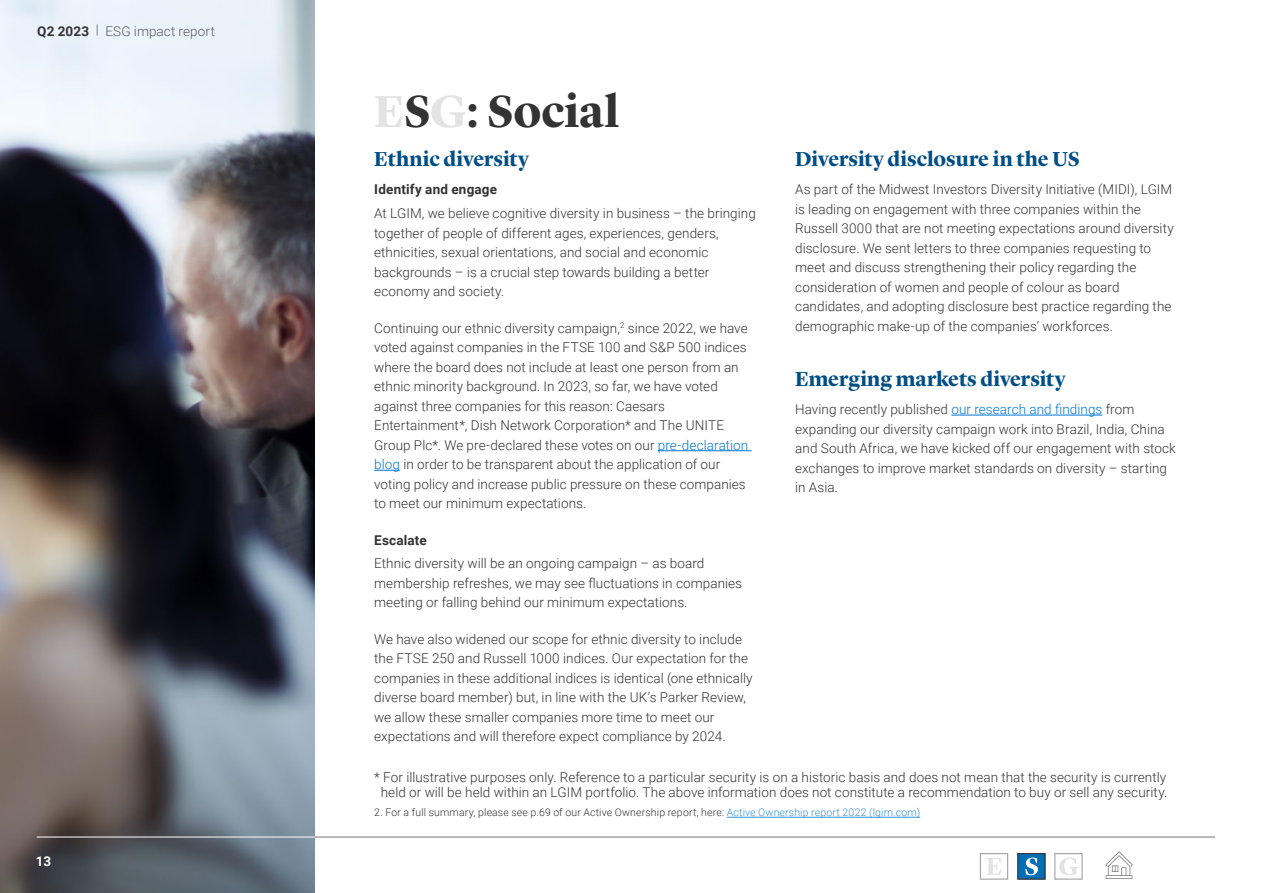
<style>
.page{position:relative;width:1263px;height:893px;background:#fff}
.page>*{position:absolute;margin:0;border:0;box-sizing:border-box;transform-origin:0 0}
.t1{font:700 46.5px "Lyon Display";color:#333}
.t2{font:700 21px "Lyon Display";color:#004e86}
.t3{font:300 13.5px/19.5px "Roboto";letter-spacing:.005em;color:#333}
.t4{font:700 13.5px "Roboto";letter-spacing:.015em;color:#333}
.t5{font:300 13.5px "Roboto";letter-spacing:.01em;color:#5c5c5c}
.t6{font:700 13.5px "Roboto";color:#fff}
.t7{font:300 10.5px "Roboto";letter-spacing:.015em;color:#333}
.s1{font-weight:700;color:#333}
.s2{color:#e3e3e3}
.s3{color:#0076d6}
.s4{color:#3391de}
</style>
<div class="page">
<hr style="left:37px;top:837px;width:1178px;height:1px;background:#737373">
<hr style="left:1106px;top:875px;width:26px;height:4px;background:#999">
<hr style="left:1106px;top:876px;width:26px;height:2px;background:#737373">
<svg style="left:1105px;top:851px;width:28px;height:25px"></svg>
<div style="left:980px;top:853px;width:28px;height:27px;border:1px solid #a3a3a3"></div>
<svg style="left:986px;top:858px;width:15px;height:17px"></svg>
<div style="left:1054px;top:853px;width:29px;height:27px;border:1px solid #a3a3a3"></div>
<svg style="left:1059px;top:857px;width:19px;height:18px"></svg>
<div style="left:1017px;top:853px;width:28px;height:27px;background:#006fb8;border:1px solid #333"></div>
<svg style="left:1025px;top:857px;width:13px;height:18px"></svg>
<img style="left:0;top:0;width:315px;height:893px">
<hr style="left:658px;top:450px;width:94px;height:1px;background:#0076d6">
<svg style="left:374px;top:470px;width:26px;height:1px"></svg>
<hr style="left:951px;top:415px;width:151px;height:1px;background:#0076d6">
<hr style="left:37px;top:837px;width:278px;height:1px;background:#fff">
<hr style="left:727px;top:817px;width:193px;height:1px;background:#3391de">
<p class="t5" style="left:37px;top:21px;width:179px"><span class="s1">Q2 2023</span> | ESG impact report</p>
<p class="t6" style="left:36px;top:852px;width:17px">13</p>
<h1 class="t1" style="left:374px;top:76px;width:246px"><span class="s2">E</span>S<span class="s2">G</span>: Social</h1>
<h2 class="t2" style="left:374px;top:144px;width:156px">Ethnic diversity</h2>
<p class="t4" style="left:374px;top:180px;width:124px">Identify and engage</p>
<p class="t3" style="left:374px;top:203px;width:383px">At LGIM, we believe cognitive diversity in business – the bringing together of people of different ages, experiences, genders, ethnicities, sexual orientations, and social and economic backgrounds – is a crucial step towards building a better economy and society.</p>
<p class="t3" style="left:374px;top:318px;width:376px">Continuing our ethnic diversity campaign,<sup>2</sup> since 2022, we have voted against companies in the FTSE 100 and S&amp;P 500 indices where the board does not include at least one person from an ethnic minority background. In 2023, so far, we have voted against three companies for this reason: Caesars Entertainment*, Dish Network Corporation* and The UNITE Group Plc*. We pre-declared these votes on our <span class="s3">pre-declaration blog</span> in order to be transparent about the application of our voting policy and increase public pressure on these companies to meet our minimum expectations.</p>
<p class="t4" style="left:374px;top:530px;width:54px">Escalate</p>
<p class="t3" style="left:374px;top:553px;width:369px">Ethnic diversity will be an ongoing campaign – as board membership refreshes, we may see fluctuations in companies meeting or falling behind our minimum expectations.</p>
<p class="t3" style="left:374px;top:629px;width:380px">We have also widened our scope for ethnic diversity to include the FTSE 250 and Russell 1000 indices. Our expectation for the companies in these additional indices is identical (one ethnically diverse board member) but, in line with the UK’s Parker Review, we allow these smaller companies more time to meet our expectations and will therefore expect compliance by 2024.</p>
<h2 class="t2" style="left:795px;top:143px;width:286px">Diversity disclosure in the US</h2>
<p class="t3" style="left:795px;top:179px;width:380px">As part of the Midwest Investors Diversity Initiative (MIDI), LGIM is leading on engagement with three companies within the Russell 3000 that are not meeting expectations around diversity disclosure. We sent letters to three companies requesting to meet and discuss strengthening their policy regarding the consideration of women and people of colour as board candidates, and adopting disclosure best practice regarding the demographic make-up of the companies’ workforces.</p>
<h2 class="t2" style="left:795px;top:363px;width:272px">Emerging markets diversity</h2>
<p class="t3" style="left:795px;top:399px;width:382px">Having recently published <span class="s3">our research and findings</span> from expanding our diversity campaign work into Brazil, India, China and South Africa, we have kicked off our engagement with stock exchanges to improve market standards on diversity – starting in Asia.</p>
<p class="t3" style="left:374px;top:769px;width:795px;line-height:15px;text-align:center">* For illustrative purposes only. Reference to a particular security is on a historic basis and does not mean that the security is currently held or will be held within an LGIM portfolio. The above information does not constitute a recommendation to buy or sell any security.</p>
<p class="t7" style="left:374px;top:805px;width:547px">2. For a full summary, please see p.69 of our Active Ownership report, here: <span class="s4">Active Ownership report 2022 (lgim.com)</span></p>
</div>
